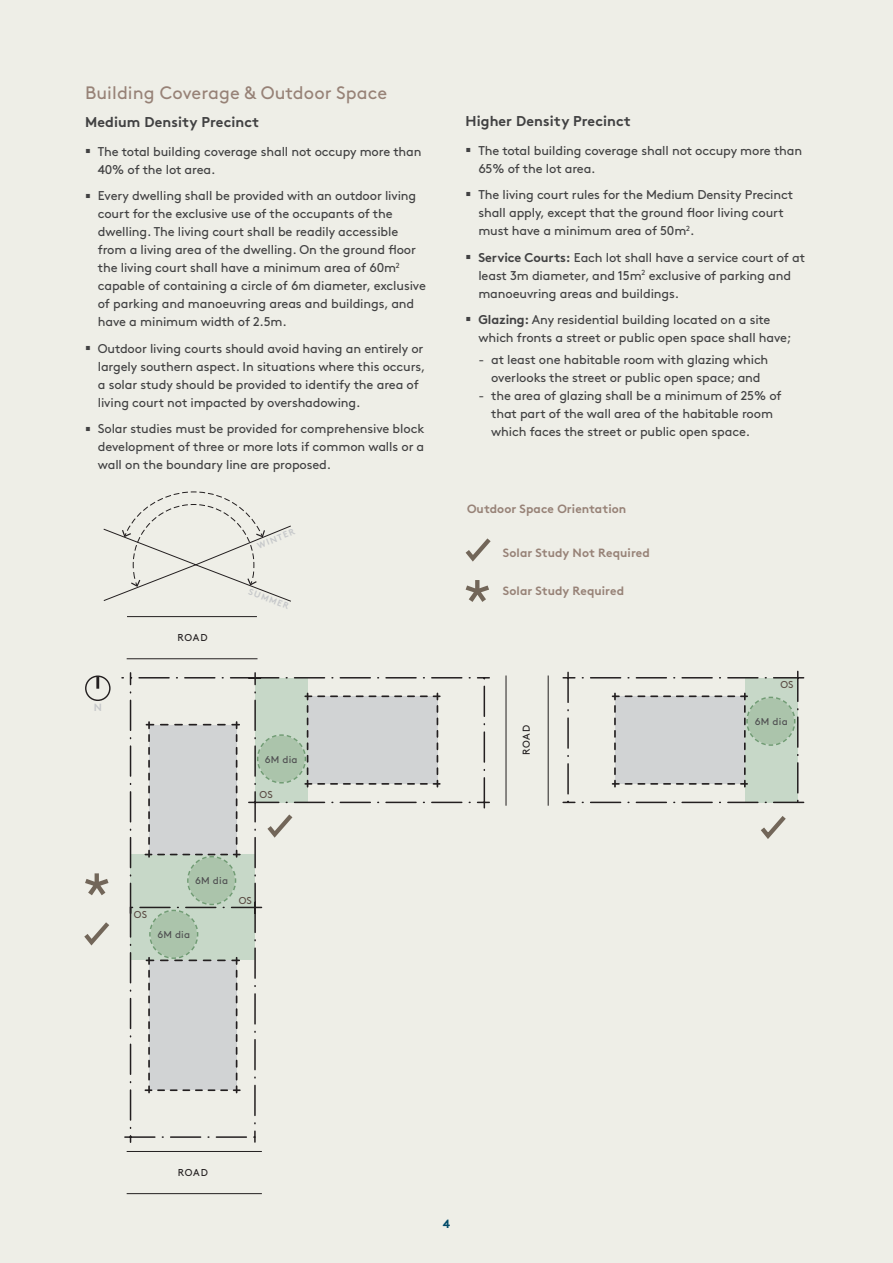
<style>
.page{position:relative;width:893px;height:1263px;background:#eeeee7}
.page>*{position:absolute;margin:0;border:0;box-sizing:border-box;transform-origin:0 0}
.t1{font:51px "Brown";color:#414142;scale:.25 1}
.t2{font:18px "Brown";letter-spacing:.005em;color:#978277}
.t3{font:700 14.25px "Brown";letter-spacing:.005em;color:#414142}
.t4{font:12.75px/18px "Brown";letter-spacing:-.01em;color:#414142}
.t5{font:700 12px "Brown";letter-spacing:.005em;color:#978277}
.t6{font:700 12px "Brown";color:#005074}
.t7{font:700 10.5px "Brown";color:#c7c9cb}
.t8{font:10.05px "Brown";letter-spacing:.02em;color:#4d4d4f}
.t9{font:10.05px "Brown";letter-spacing:.07em;color:#231f20}
.t10{font:10.05px "Brown";letter-spacing:.015em;color:#594a42}
.t11{font:700 8.85px "Brown";color:#c7c9cb}
.s1{font-weight:700}
</style>
<div class="page">
<hr style="left:127px;top:616px;width:130px;height:1px;background:#231f20">
<hr style="left:127px;top:658px;width:130px;height:1px;background:#231f20">
<hr style="left:127px;top:1151px;width:135px;height:1px;background:#231f20">
<hr style="left:127px;top:1193px;width:135px;height:1px;background:#231f20">
<div style="left:85px;top:675px;width:26px;height:26px;border:1px solid #231f20;border-radius:50%"></div>
<svg style="left:96px;top:677px;width:3px;height:12px"></svg>
<svg style="left:103px;top:491px;width:188px;height:111px"></svg>
<svg style="left:465px;top:538px;width:26px;height:24px"></svg>
<svg style="left:466px;top:580px;width:23px;height:22px"></svg>
<svg style="left:122px;top:671px;width:682px;height:471px"></svg>
<svg style="left:84px;top:922px;width:26px;height:24px"></svg>
<svg style="left:85px;top:873px;width:24px;height:22px"></svg>
<h2 class="t2" style="left:85px;top:79px;width:304px">Building Coverage &amp; Outdoor Space</h2>
<p class="t3" style="left:85px;top:111px;width:176px">Medium Density Precinct</p>
<h1 class="t1" style="left:85px;top:107px;width:25px">-</h1>
<p class="t4" style="left:98px;top:141px;width:325px">The total building coverage shall not occupy more than<br>40% of the lot area.</p>
<h1 class="t1" style="left:85px;top:152px;width:25px">-</h1>
<p class="t4" style="left:98px;top:186px;width:330px">Every dwelling shall be provided with an outdoor living court for the exclusive use of the occupants of the dwelling. The living court shall be readily accessible from a living area of the dwelling. On the ground floor the living court shall have a minimum area of 60m<sup>2 </sup>capable of containing a circle of 6m diameter, exclusive of parking and manoeuvring areas and buildings, and have a minimum width of 2.5m.</p>
<h1 class="t1" style="left:85px;top:304px;width:25px">-</h1>
<p class="t4" style="left:98px;top:338px;width:329px">Outdoor living courts should avoid having an entirely or largely southern aspect. In situations where this occurs, a solar study should be provided to identify the area of living court not impacted by overshadowing.</p>
<h1 class="t1" style="left:85px;top:385px;width:25px">-</h1>
<p class="t4" style="left:98px;top:419px;width:328px;text-align:justify">Solar studies must be provided for comprehensive block development of three or more lots if common walls or a wall on the boundary line are proposed.</p>
<p class="t11" style="left:255px;top:539px;width:41px;rotate:-22deg">WINTER</p>
<p class="t7" style="left:94px;top:699px;width:10px">N</p>
<p class="t9" style="left:178px;top:630px;width:31px">ROAD</p>
<p class="t11" style="left:251px;top:584px;width:44px;rotate:21deg">SUMMER</p>
<p class="t8" style="left:265px;top:751px;width:34px">6M dia</p>
<p class="t10" style="left:260px;top:787px;width:15px">OS</p>
<p class="t10" style="left:134px;top:907px;width:15px">OS</p>
<p class="t8" style="left:195px;top:873px;width:34px">6M dia</p>
<p class="t8" style="left:157px;top:927px;width:34px">6M dia</p>
<p class="t10" style="left:239px;top:893px;width:15px">OS</p>
<p class="t3" style="left:466px;top:109px;width:167px">Higher Density Precinct</p>
<h1 class="t1" style="left:466px;top:106px;width:25px">-</h1>
<p class="t4" style="left:478px;top:140px;width:325px">The total building coverage shall not occupy more than<br>65% of the lot area.</p>
<h1 class="t1" style="left:466px;top:151px;width:25px">-</h1>
<p class="t4" style="left:478px;top:185px;width:316px">The living court rules for the Medium Density Precinct shall apply, except that the ground floor living court must have a minimum area of 50m<sup>2</sup>.</p>
<h1 class="t1" style="left:466px;top:213px;width:25px">-</h1>
<p class="t4" style="left:478px;top:247px;width:328px"><span class="s1">Service Courts:</span> Each lot shall have a service court of at least 3m diameter, and 15m<sup>2</sup> exclusive of parking and manoeuvring areas and buildings.</p>
<h1 class="t1" style="left:466px;top:276px;width:25px">-</h1>
<p class="t4" style="left:478px;top:310px;width:315px"><span class="s1">Glazing:</span> Any residential building located on a site which fronts a street or public open space shall have;</p>
<p class="t4" style="left:478px;top:350px;width:291px;text-align:center">- at least one habitable room with glazing which overlooks the street or public open space; and</p>
<p class="t4" style="left:491px;top:386px;width:292px;text-indent:-13px">- the area of glazing shall be a minimum of 25% of that part of the wall area of the habitable room which faces the street or public open space.</p>
<p class="t5" style="left:467px;top:499px;width:161px">Outdoor Space Orientation</p>
<p class="t5" style="left:503px;top:543px;width:148px">Solar Study Not Required</p>
<p class="t5" style="left:503px;top:581px;width:123px">Solar Study Required</p>
<p class="t9" style="left:519px;top:755px;width:31px;rotate:-90deg">ROAD</p>
<p class="t10" style="left:780px;top:677px;width:15px">OS</p>
<p class="t8" style="left:755px;top:714px;width:34px">6M dia</p>
<p class="t9" style="left:178px;top:1165px;width:31px">ROAD</p>
<p class="t6" style="left:443px;top:1214px;width:9px">4</p>
</div>
